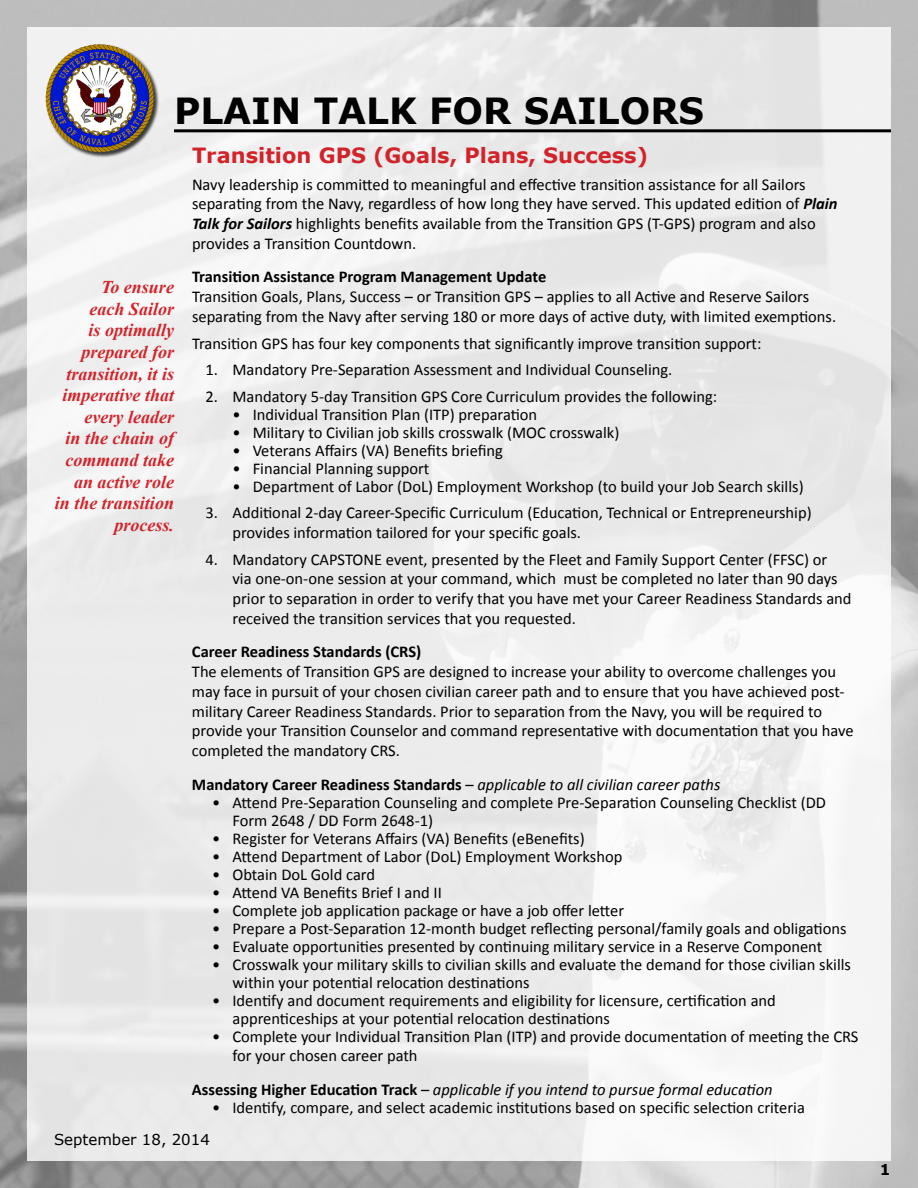
<style>
.page{position:relative;width:918px;height:1188px;background:#fff}
.page>*{position:absolute;margin:0;border:0;box-sizing:border-box;transform-origin:0 0}
.t1{font:700 36px "Verdana";color:#000}
.t2{font:700 21px "Verdana";color:#d2232a}
.t3{font:italic 700 18px/21.6px "Times New Roman";color:#d2232a;text-align:right}
.t4{font:16.5px/19.8px "Calibri";color:#000}
.t5{font:italic 16.5px "Calibri";color:#000}
.t6{font:700 16.5px "Calibri";color:#000}
.t7{font:15px "Verdana";color:#000}
.t8{font:700 15px "Verdana";color:#000}
.s1{font-weight:700;font-style:italic}
.s2{font-weight:700;font-style:normal}
.s3{font-style:normal}
</style>
<div class="page">
<div style="left:27px;top:27px;width:864px;height:1134px;background:linear-gradient(to right,#ebebeb,#f0f0f0)"></div>
<hr style="left:174px;top:129px;width:717px;height:3px;background:#000">
<div style="left:46px;top:44px;width:114px;height:114px;background:#000;opacity:.75"></div>
<img style="left:45px;top:44px;width:59px;height:108px">
<h1 class="t1" style="left:174px;top:88px;width:532px">PLAIN TALK FOR SAILORS</h1>
<p class="t3" style="left:55px;top:276px;width:121px">To ensure<br>each Sailor<br>is optimally prepared for transition, it is imperative that every leader<br>in the chain of command take an active role in the transition process.</p>
<p class="t2" style="left:192px;top:142px;width:458px">Transition GPS (Goals, Plans, Success)</p>
<p class="t4" style="left:192px;top:174px;width:647px">Navy leadership is committed to meaningful and effective transition assistance for all Sailors separating from the Navy, regardless of how long they have served. This updated edition of <span class="s1">Plain Talk for Sailors</span> highlights benefits available from the Transition GPS (T-GPS) program and also provides a Transition Countdown.</p>
<p class="t6" style="left:192px;top:266px;width:356px">Transition Assistance Program Management Update</p>
<p class="t4" style="left:192px;top:287px;width:646px">Transition Goals, Plans, Success – or Transition GPS – applies to all Active and Reserve Sailors separating from the Navy after serving 180 or more days of active duty, with limited exemptions.</p>
<p class="t4" style="left:192px;top:333px;width:571px">Transition GPS has four key components that significantly improve transition support:</p>
<p class="t4" style="left:205px;top:360px;width:468px">1. Mandatory Pre-Separation Assessment and Individual Counseling.</p>
<p class="t4" style="left:205px;top:386px;width:513px">2. Mandatory 5-day Transition GPS Core Curriculum provides the following:</p>
<p class="t4" style="left:232px;top:404px;width:306px">• Individual Transition Plan (ITP) preparation</p>
<p class="t4" style="left:232px;top:422px;width:388px">• Military to Civilian job skills crosswalk (MOC crosswalk)</p>
<p class="t4" style="left:232px;top:440px;width:272px">• Veterans Affairs (VA) Benefits briefing</p>
<p class="t4" style="left:232px;top:458px;width:198px">• Financial Planning support</p>
<p class="t4" style="left:232px;top:476px;width:573px">• Department of Labor (DoL) Employment Workshop (to build your Job Search skills)</p>
<p class="t4" style="left:232px;top:503px;width:581px;text-indent:-27px">3. Additional 2-day Career-Specific Curriculum (Education, Technical or Entrepreneurship) provides information tailored for your specific goals.</p>
<p class="t4" style="left:232px;top:549px;width:621px;text-indent:-27px">4. Mandatory CAPSTONE event, presented by the Fleet and Family Support Center (FFSC) or<br>via one-on-one session at your command, which must be completed no later than 90 days prior to separation in order to verify that you have met your Career Readiness Standards and received the transition services that you requested.</p>
<p class="t6" style="left:192px;top:641px;width:231px">Career Readiness Standards (CRS)</p>
<p class="t4" style="left:192px;top:662px;width:663px">The elements of Transition GPS are designed to increase your ability to overcome challenges you may face in pursuit of your chosen civilian career path and to ensure that you have achieved post&shy;military Career Readiness Standards. Prior to separation from the Navy, you will be required to provide your Transition Counselor and command representative with documentation that you have completed the mandatory CRS.</p>
<p class="t5" style="left:192px;top:773px;width:530px"><span class="s2">Mandatory Career Readiness Standards</span> <span class="s3">–</span> applicable to all civilian career paths</p>
<p class="t4" style="left:232px;top:793px;width:595px;line-height:18px;text-indent:-20px">• Attend Pre-Separation Counseling and complete Pre-Separation Counseling Checklist (DD<br>Form 2648 / DD Form 2648-1)</p>
<p class="t4" style="left:212px;top:828px;width:374px">• Register for Veterans Affairs (VA) Benefits (eBenefits)</p>
<p class="t4" style="left:212px;top:846px;width:412px">• Attend Department of Labor (DoL) Employment Workshop</p>
<p class="t4" style="left:212px;top:864px;width:164px">• Obtain DoL Gold card</p>
<p class="t4" style="left:212px;top:882px;width:231px">• Attend VA Benefits Brief I and II</p>
<p class="t4" style="left:212px;top:900px;width:413px">• Complete job application package or have a job offer letter</p>
<p class="t4" style="left:212px;top:918px;width:636px">• Prepare a Post-Separation 12-month budget reflecting personal/family goals and obligations</p>
<p class="t4" style="left:212px;top:936px;width:612px">• Evaluate opportunities presented by continuing military service in a Reserve Component</p>
<p class="t4" style="left:232px;top:955px;width:620px;line-height:18px;text-indent:-20px">• Crosswalk your military skills to civilian skills and evaluate the demand for those civilian skills within your potential relocation destinations</p>
<p class="t4" style="left:232px;top:991px;width:545px;line-height:18px;text-indent:-20px">• Identify and document requirements and eligibility for licensure, certification and apprenticeships at your potential relocation destinations</p>
<p class="t4" style="left:232px;top:1026px;width:628px;text-indent:-20px">• Complete your Individual Transition Plan (ITP) and provide documentation of meeting the CRS for your chosen career path</p>
<p class="t5" style="left:192px;top:1078px;width:582px"><span class="s2">Assessing Higher Education Track</span> <span class="s3">–</span> applicable if you intend to pursue formal education</p>
<p class="t4" style="left:212px;top:1097px;width:594px">• Identify, compare, and select academic institutions based on specific selection criteria</p>
<p class="t7" style="left:54px;top:1130px;width:157px">September 18, 2014</p>
<p class="t8" style="left:880px;top:1160px;width:12px">1</p>
</div>
